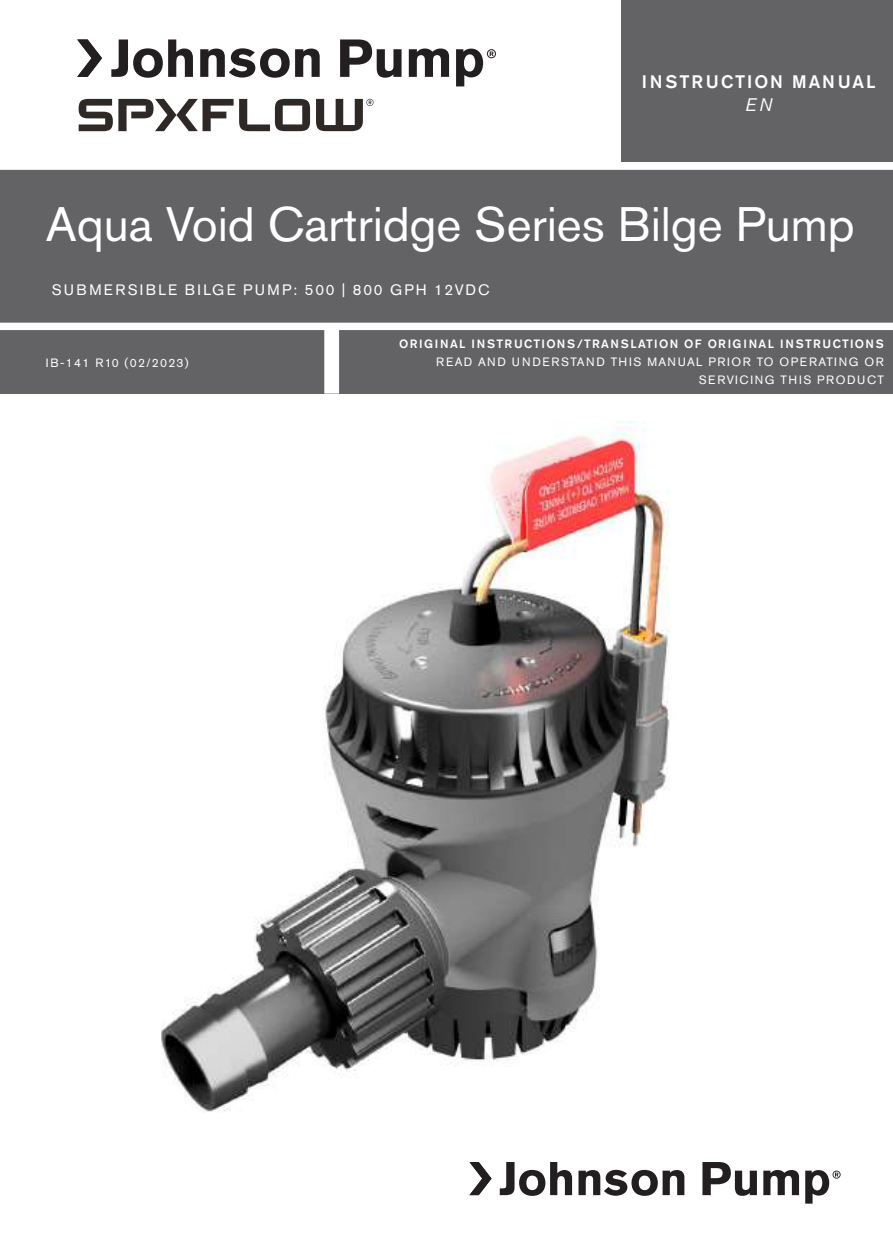
<style>
.page{position:relative;width:893px;height:1259px;background:#fff}
.page>*{position:absolute;margin:0;border:0;box-sizing:border-box;transform-origin:0 0}
.t1{font:48px "Akzidenz Grotesk Pro";color:#fff}
.t2{font:500 18px "Akzidenz Grotesk Pro";letter-spacing:.11em;color:#fff}
.t3{font:italic 18px "Akzidenz Grotesk Pro";color:#fff}
.t4{font:15px "Akzidenz Grotesk Pro";letter-spacing:.14em;color:#fff}
.t5{font:12px/18px "Akzidenz Grotesk Pro";letter-spacing:.13em;color:#fff;text-align:right}
.t6{font:500 12px "Akzidenz Grotesk Pro";letter-spacing:.11em;color:#fff}
.t7{font:12px "Akzidenz Grotesk Pro";letter-spacing:.11em;color:#fff}
</style>
<div class="page">
<div style="left:0;top:166px;width:893px;height:161px;background:#636366"></div>
<div style="left:0;top:326px;width:893px;height:67px;background:#636366"></div>
<div style="left:0;top:323px;width:893px;height:7px;background:#fff"></div>
<div style="left:622px;top:0;width:271px;height:162px;background:#636366"></div>
<div style="left:0;top:162px;width:893px;height:8px;background:#fff"></div>
<div style="left:324px;top:327px;width:15px;height:66px;background:#fff"></div>
<img style="left:161px;top:422px;width:509px;height:690px">
<svg style="left:469px;top:1162px;width:22px;height:33px"></svg>
<svg style="left:500px;top:1162px;width:72px;height:33px"></svg>
<svg style="left:578px;top:1169px;width:106px;height:26px"></svg>
<svg style="left:702px;top:1162px;width:55px;height:33px"></svg>
<svg style="left:763px;top:1170px;width:36px;height:25px"></svg>
<svg style="left:805px;top:1170px;width:24px;height:33px"></svg>
<svg style="left:832px;top:1170px;width:9px;height:8px"></svg>
<svg style="left:833px;top:1171px;width:7px;height:6px"></svg>
<svg style="left:79px;top:99px;width:294px;height:32px"></svg>
<svg style="left:77px;top:39px;width:25px;height:38px"></svg>
<svg style="left:111px;top:39px;width:82px;height:39px"></svg>
<svg style="left:200px;top:48px;width:120px;height:30px"></svg>
<svg style="left:340px;top:39px;width:62px;height:39px"></svg>
<svg style="left:409px;top:48px;width:40px;height:29px"></svg>
<svg style="left:456px;top:49px;width:40px;height:37px"></svg>
<h2 class="t2" style="left:642px;top:70px;width:235px">INSTRUCTION MANUAL</h2>
<h2 class="t3" style="left:745px;top:93px;width:29px">EN</h2>
<h1 class="t1" style="left:46px;top:193px;width:810px">Aqua Void Cartridge Series Bilge Pump</h1>
<p class="t4" style="left:52px;top:280px;width:439px">SUBMERSIBLE BILGE PUMP: 500 | 800 GPH 12VDC</p>
<p class="t7" style="left:46px;top:355px;width:144px">IB-141 R10 (02/2023)</p>
<p class="t6" style="left:399px;top:336px;width:486px">ORIGINAL INSTRUCTIONS/TRANSLATION OF ORIGINAL INSTRUCTIONS</p>
<p class="t5" style="left:436px;top:352px;width:449px">READ AND UNDERSTAND THIS MANUAL PRIOR TO OPERATING OR<br>SERVICING THIS PRODUCT</p>
</div>
